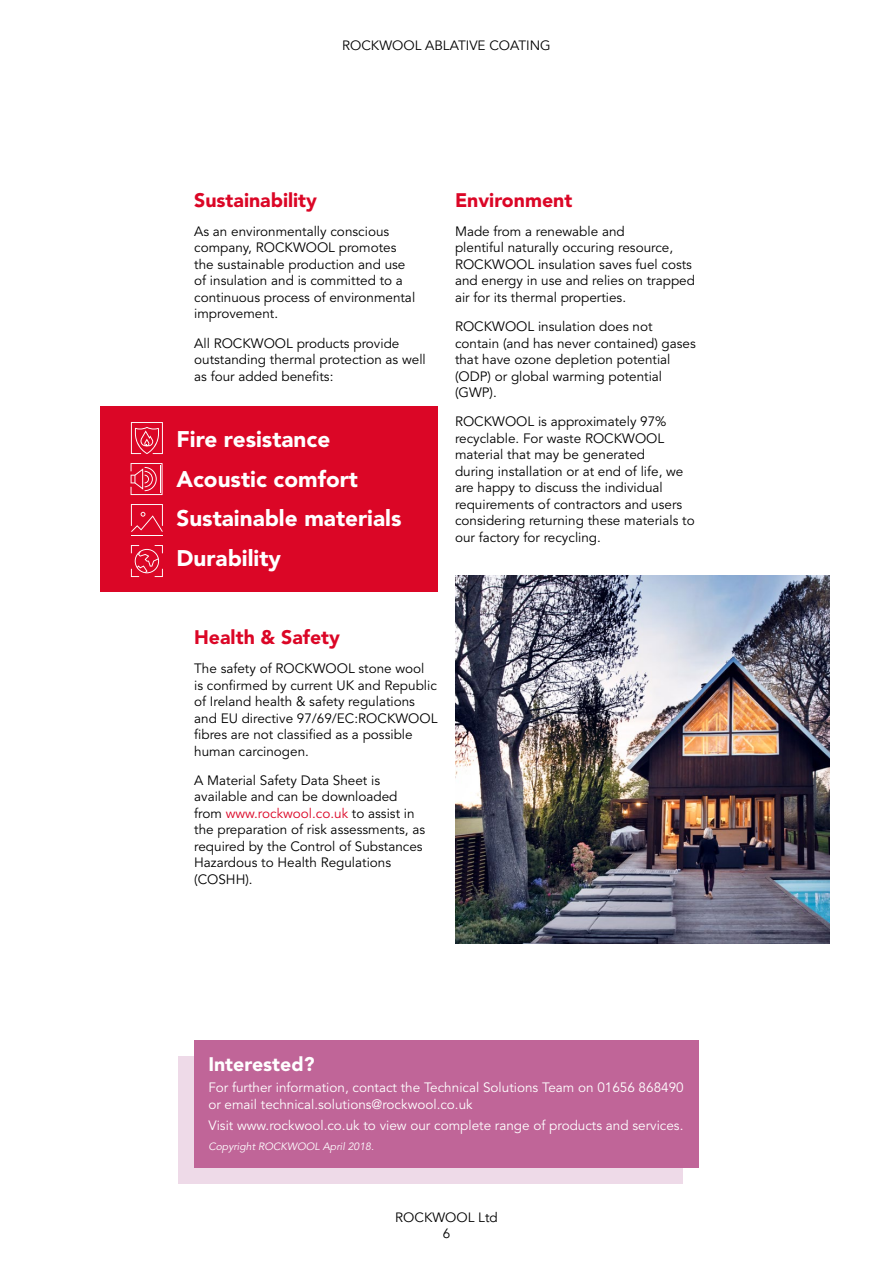
<style>
.page{position:relative;width:893px;height:1263px;background:#fff}
.page>*{position:absolute;margin:0;border:0;box-sizing:border-box;transform-origin:0 0}
.t1{font:900 22.5px/39.8px "Avenir LT Std";color:#fff}
.t2{font:900 19.5px "Avenir LT Std";color:#db0626}
.t3{font:900 19.5px "Avenir LT Std";color:#fff}
.t4{font:13.5px/16.5px "Avenir LT Std";color:#000}
.t5{font:13.5px/16.5px "Avenir LT Std";color:#fff}
.t6{font:13.5px/16.2px "Avenir";color:#000;text-align:center}
.t7{font:italic 10.5px "Avenir LT Std";color:#fff}
.s1{color:#db0626}
</style>
<div class="page">
<div style="left:178px;top:1056px;width:505px;height:127px;background:#eedae8"></div>
<div style="left:101px;top:406px;width:337px;height:186px;background:#db0626"></div>
<svg style="left:131px;top:504px;width:32px;height:28px"></svg>
<hr style="left:131px;top:535px;width:31px;height:1px;background:#fff">
<svg style="left:131px;top:463px;width:32px;height:32px"></svg>
<svg style="left:131px;top:422px;width:32px;height:32px"></svg>
<svg style="left:131px;top:545px;width:32px;height:32px"></svg>
<div style="left:194px;top:1040px;width:505px;height:127px;background:#c06598"></div>
<img style="left:455px;top:576px;width:374px;height:367px">
<p class="t6" style="left:342px;top:37px;width:210px">ROCKWOOL ABLATIVE COATING</p>
<h2 class="t2" style="left:194px;top:188px;width:124px">Sustainability</h2>
<p class="t4" style="left:194px;top:223px;width:223px">As an environmentally conscious company, ROCKWOOL promotes the sustainable production and use of insulation and is committed to a continuous process of environmental improvement.</p>
<p class="t4" style="left:194px;top:335px;width:233px">All ROCKWOOL products provide outstanding thermal protection as well as four added benefits:</p>
<h1 class="t1" style="left:176px;top:419px;width:227px">Fire resistance<br>Acoustic comfort<br>Sustainable materials<br>Durability</h1>
<h2 class="t2" style="left:455px;top:188px;width:119px">Environment</h2>
<p class="t4" style="left:455px;top:223px;width:242px">Made from a renewable and<br>plentiful naturally occuring resource, ROCKWOOL insulation saves fuel costs and energy in use and relies on trapped air for its thermal properties.</p>
<p class="t4" style="left:455px;top:319px;width:242px">ROCKWOOL insulation does not contain (and has never contained) gases that have ozone depletion potential (ODP) or global warming potential (GWP).</p>
<p class="t4" style="left:455px;top:414px;width:241px">ROCKWOOL is approximately 97% recyclable. For waste ROCKWOOL material that may be generated<br>during installation or at end of life, we are happy to discuss the individual requirements of contractors and users considering returning these materials to our factory for recycling.</p>
<h2 class="t2" style="left:194px;top:625px;width:147px">Health &amp; Safety</h2>
<p class="t4" style="left:194px;top:661px;width:245px">The safety of ROCKWOOL stone wool<br>is confirmed by current UK and Republic of Ireland health &amp; safety regulations and EU directive 97/69/EC:ROCKWOOL fibres are not classified as a possible human carcinogen.</p>
<p class="t4" style="left:194px;top:772px;width:232px">A Material Safety Data Sheet is available and can be downloaded from <span class="s1">www.rockwool.co.uk</span> to assist in the preparation of risk assessments, as required by the Control of Substances<br>Hazardous to Health Regulations (COSHH).</p>
<h2 class="t3" style="left:208px;top:1053px;width:108px">Interested?</h2>
<p class="t5" style="left:208px;top:1080px;width:477px">For further information, contact the Technical Solutions Team on 01656 868490 or email technical.solutions@rockwool.co.uk</p>
<p class="t5" style="left:208px;top:1117px;width:477px">Visit www.rockwool.co.uk to view our complete range of products and services.</p>
<p class="t7" style="left:208px;top:1140px;width:167px">Copyright ROCKWOOL April 2018.</p>
<p class="t6" style="left:395px;top:1209px;width:104px">ROCKWOOL Ltd<br>6</p>
</div>
